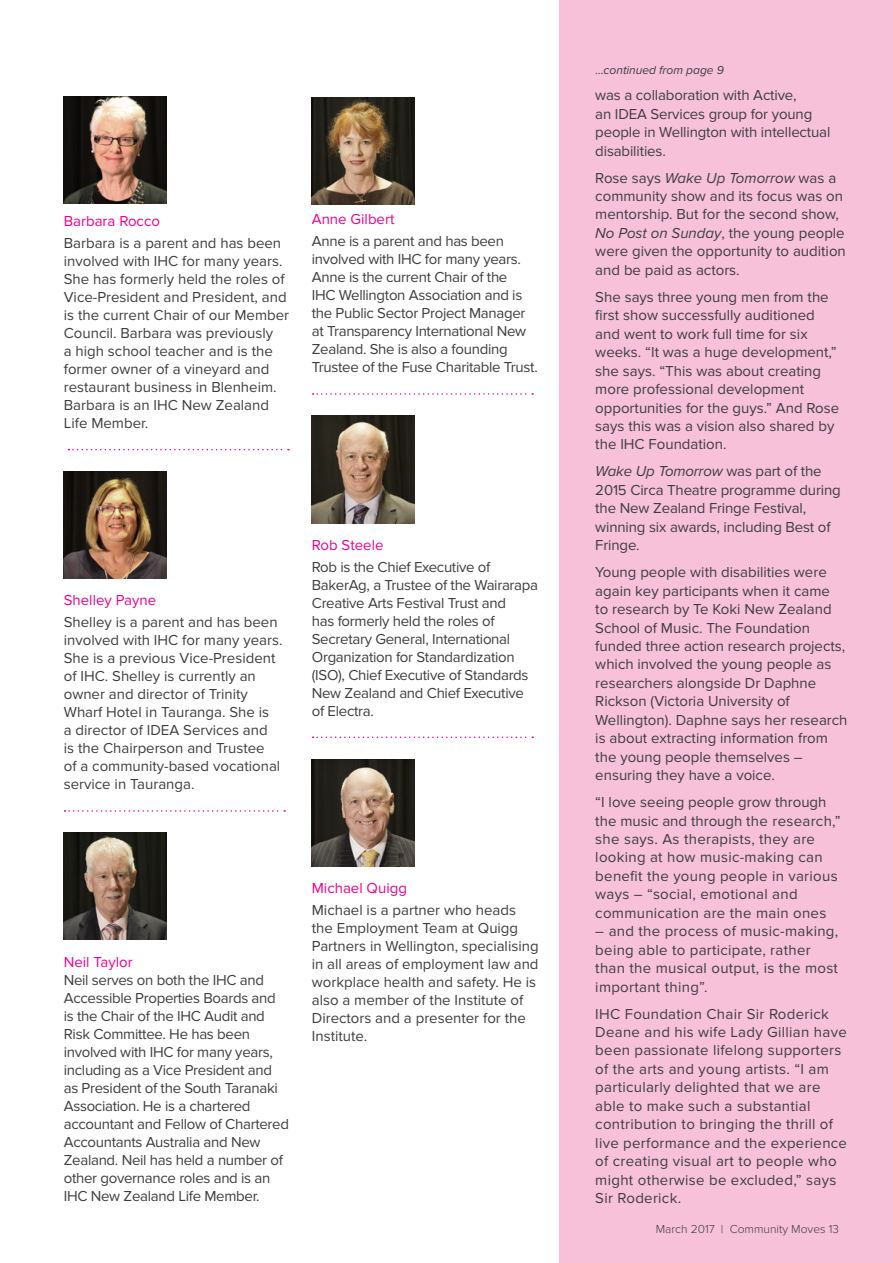
<style>
.page{position:relative;width:893px;height:1263px;background:#fff}
.page>*{position:absolute;margin:0;border:0;box-sizing:border-box;transform-origin:0 0}
.BODY_MAIN{font:15px/18.5px "Proxima Nova";color:#3e3e3f}
.BODY_MAIN-2{font:15px/18px "Proxima Nova";letter-spacing:-.02em;color:#3e3e3f}
.BODY_MAIN-3{font:15px/18.5px "Proxima Nova";letter-spacing:.02em;color:#3e3e3f}
.BODY_MAIN-4{font:15px "Proxima Nova";color:#ed028c}
.t1{font:300 12px "Proxima Nova";color:#3e3e3f}
.BODY_MAIN-5{font:italic 12px "Proxima Nova";color:#3e3e3f}
.s1{font-style:normal}
.s2{font-style:italic}
</style>
<div class="page">
<div style="left:560px;top:0;width:333px;height:1263px;background:#f7c1d9"></div>
<img style="left:64px;top:97px;width:103px;height:107px">
<svg style="left:68px;top:449px;width:221px;height:1px"></svg>
<img style="left:64px;top:472px;width:103px;height:107px">
<svg style="left:65px;top:810px;width:220px;height:2px"></svg>
<img style="left:64px;top:833px;width:103px;height:107px">
<svg style="left:313px;top:393px;width:220px;height:2px"></svg>
<img style="left:312px;top:416px;width:103px;height:107px">
<svg style="left:313px;top:736px;width:220px;height:2px"></svg>
<img style="left:312px;top:759px;width:103px;height:107px">
<img style="left:312px;top:98px;width:103px;height:107px">
<p class="BODY_MAIN-4" style="left:64px;top:212px;width:98px">Barbara Rocco</p>
<p class="BODY_MAIN" style="left:64px;top:234px;width:227px;line-height:18px">Barbara is a parent and has been involved with IHC for many years.<br>She has formerly held the roles of<br>Vice-President and President, and is the current Chair of our Member<br>Council. Barbara was previously<br>a high school teacher and is the former owner of a vineyard and restaurant business in Blenheim.<br>Barbara is an IHC New Zealand<br>Life Member.</p>
<p class="BODY_MAIN-4" style="left:312px;top:211px;width:84px">Anne Gilbert</p>
<p class="BODY_MAIN-2" style="left:312px;top:233px;width:227px">Anne is a parent and has been involved with IHC for many years.<br>Anne is the current Chair of the<br>IHC Wellington Association and is the Public Sector Project Manager at Transparency International New<br>Zealand. She is also a founding<br>Trustee of the Fuse Charitable Trust.</p>
<p class="BODY_MAIN-4" style="left:64px;top:591px;width:94px">Shelley Payne</p>
<p class="BODY_MAIN" style="left:64px;top:614px;width:220px;line-height:18px">Shelley is a parent and has been involved with IHC for many years.<br>She is a previous Vice-President of IHC. Shelley is currently an owner and director of Trinity<br>Wharf Hotel in Tauranga. She is<br>a director of IDEA Services and<br>is the Chairperson and Trustee<br>of a community-based vocational service in Tauranga.</p>
<p class="BODY_MAIN-4" style="left:312px;top:536px;width:73px">Rob Steele</p>
<p class="BODY_MAIN-2" style="left:312px;top:558px;width:228px">Rob is the Chief Executive of<br>BakerAg, a Trustee of the Wairarapa<br>Creative Arts Festival Trust and<br>has formerly held the roles of<br>Secretary General, International<br>Organization for Standardization (ISO), Chief Executive of Standards<br>New Zealand and Chief Executive of Electra.</p>
<p class="BODY_MAIN-4" style="left:64px;top:953px;width:70px">Neil Taylor</p>
<p class="BODY_MAIN-2" style="left:64px;top:971px;width:227px">Neil serves on both the IHC and<br>Accessible Properties Boards and is the Chair of the IHC Audit and<br>Risk Committee. He has been involved with IHC for many years, including as a Vice President and as President of the South Taranaki<br>Association. He is a chartered accountant and Fellow of Chartered<br>Accountants Australia and New<br>Zealand. Neil has held a number of other governance roles and is an<br>IHC New Zealand Life Member.</p>
<p class="BODY_MAIN-4" style="left:312px;top:879px;width:97px">Michael Quigg</p>
<p class="BODY_MAIN" style="left:312px;top:901px;width:228px;line-height:18px">Michael is a partner who heads the Employment Team at Quigg<br>Partners in Wellington, specialising in all areas of employment law and workplace health and safety. He is also a member of the Institute of<br>Directors and a presenter for the<br>Institute.</p>
<p class="BODY_MAIN-5" style="left:595px;top:63px;width:130px"><span class="s1">…</span>continued from page 9</p>
<p class="BODY_MAIN" style="left:595px;top:86px;width:237px">was a collaboration with Active,<br>an IDEA Services group for young people in Wellington with intellectual disabilities.</p>
<p class="BODY_MAIN" style="left:595px;top:169px;width:252px">Rose says <span class="s2">Wake Up Tomorrow</span> was a community show and its focus was on mentorship. But for the second show,<br><span class="s2">No Post on Sunday</span>, the young people were given the opportunity to audition and be paid as actors.</p>
<p class="BODY_MAIN" style="left:595px;top:288px;width:245px">She says three young men from the first show successfully auditioned and went to work full time for six weeks. “It was a huge development,” she says. “This was about creating more professional development opportunities for the guys.” And Rose says this was a vision also shared by the IHC Foundation.</p>
<p class="BODY_MAIN" style="left:595px;top:462px;width:247px"><span class="s2">Wake Up Tomorrow</span> was part of the<br>2015 Circa Theatre programme during the New Zealand Fringe Festival, winning six awards, including Best of<br>Fringe.</p>
<p class="BODY_MAIN" style="left:595px;top:563px;width:254px">Young people with disabilities were again key participants when it came<br>to research by Te Koki New Zealand School of Music. The Foundation funded three action research projects, which involved the young people as researchers alongside Dr Daphne Rickson (Victoria University of Wellington). Daphne says her research is about extracting information from the young people themselves – ensuring they have a voice.</p>
<p class="BODY_MAIN-3" style="left:595px;top:793px;width:247px">“I love seeing people grow through the music and through the research,” she says. As therapists, they are looking at how music-making can benefit the young people in various ways – “social, emotional and communication are the main ones</p>
<p class="BODY_MAIN-3" style="left:595px;top:922px;width:244px">– and the process of music-making, being able to participate, rather than the musical output, is the most important thing”.</p>
<p class="BODY_MAIN-3" style="left:595px;top:1004px;width:253px">IHC Foundation Chair Sir Roderick Deane and his wife Lady Gillian have been passionate lifelong supporters of the arts and young artists. “I am particularly delighted that we are able to make such a substantial contribution to bringing the thrill of live performance and the experience of creating visual art to people who might otherwise be excluded,” says Sir Roderick.</p>
<p class="t1" style="left:656px;top:1222px;width:185px">March 2017 | Community Moves 13</p>
</div>
